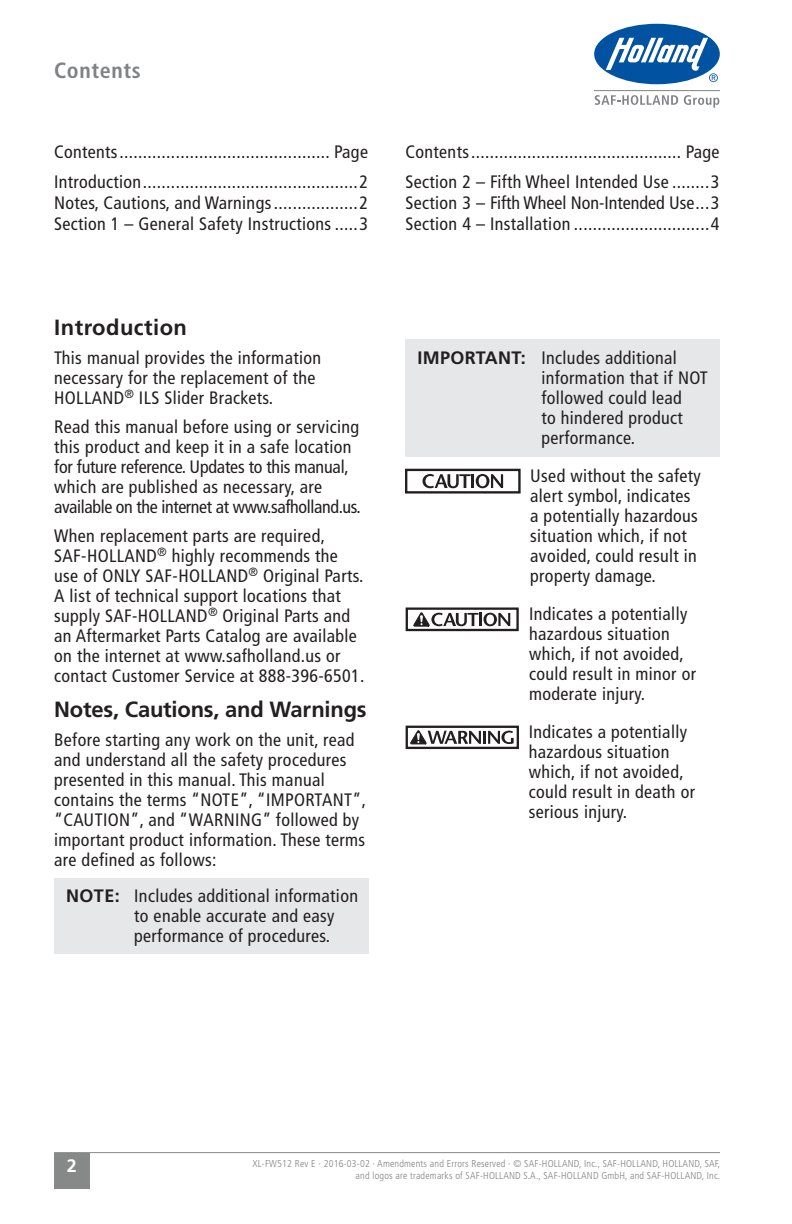
<style>
.page{position:relative;width:792px;height:1224px;background:#fff}
.page>*{position:absolute;margin:0;border:0;box-sizing:border-box;transform-origin:0 0}
._9_Section_Title{font:700 22px "Frutiger LT Std";letter-spacing:-.01em;color:#231f20}
._9_Section_Title-2{font:700 22px "Frutiger LT Std";letter-spacing:.02em;color:#231f20}
._7b_Primary_Page_Tit{font:700 condensed 22px "Frutiger LT Std";letter-spacing:.03em;color:#808285}
._10_Body_Copy{font:condensed 18px/20px "Frutiger LT Std";letter-spacing:.02em;color:#231f20}
._8_TOC_Copy{font:condensed 18px/21px "Frutiger LT Std";letter-spacing:.02em;color:#231f20}
._12_Important_Copy{font:condensed 18px/20px "Frutiger LT Std";letter-spacing:.02em;color:#231f20}
._11_Notes_Copy{font:condensed 18px/20px "Frutiger LT Std";letter-spacing:.02em;color:#231f20}
._2_Page_Number{font:700 18px "Frutiger LT Std";color:#fff}
._1_Footer_Doc_Number{font:300 condensed 10px/12px "Frutiger LT Std";letter-spacing:.02em;color:#808285;text-align:right}
.s1{font-weight:700;font-stretch:normal}
</style>
<div class="page">
<div style="left:54px;top:878px;width:315px;height:76px;background:#e6e7e9"></div>
<div style="left:405px;top:339px;width:315px;height:118px;background:#e6e7e9"></div>
<div style="left:405px;top:469px;width:116px;height:25px;border:2px solid #231f20"></div>
<svg style="left:423px;top:474px;width:80px;height:14px"></svg>
<div style="left:406px;top:607px;width:113px;height:24px;border:2px solid #231f20"></div>
<svg style="left:413px;top:612px;width:97px;height:15px"></svg>
<div style="left:406px;top:726px;width:113px;height:23px;border:2px solid #231f20"></div>
<svg style="left:410px;top:730px;width:104px;height:14px"></svg>
<div style="left:594px;top:24px;width:126px;height:60px;background:#0152a1;border-radius:50%"></div>
<svg style="left:606px;top:38px;width:112px;height:44px"></svg>
<svg style="left:595px;top:95px;width:83px;height:10px"></svg>
<svg style="left:684px;top:95px;width:35px;height:13px"></svg>
<hr style="left:594px;top:90px;width:126px;height:1px;background:#808285">
<div style="left:54px;top:1153px;width:36px;height:36px;background:#878888"></div>
<hr style="left:54px;top:1152px;width:666px;height:1px;background:#878888">
<p class="_7b_Primary_Page_Tit" style="left:54px;top:57px;width:88px">Contents</p>
<p class="_8_TOC_Copy" style="left:54px;top:141px;width:316px">Contents............................................. Page</p>
<p class="_8_TOC_Copy" style="left:54px;top:171px;width:316px">Introduction..............................................2</p>
<p class="_8_TOC_Copy" style="left:54px;top:192px;width:316px">Notes, Cautions, and Warnings..................2</p>
<p class="_8_TOC_Copy" style="left:54px;top:213px;width:316px">Section 1 – General Safety Instructions .....3</p>
<p class="_9_Section_Title-2" style="left:54px;top:314px;width:134px">Introduction</p>
<p class="_10_Body_Copy" style="left:54px;top:348px;width:268px">This manual provides the information necessary for the replacement of the<br>HOLLAND<sup>®</sup> ILS Slider Brackets.</p>
<p class="_10_Body_Copy" style="left:54px;top:417px;width:308px">Read this manual before using or servicing this product and keep it in a safe location for future reference. Updates to this manual, which are published as necessary, are available on the internet at www.safholland.us.</p>
<p class="_10_Body_Copy" style="left:54px;top:526px;width:312px">When replacement parts are required, SAF-HOLLAND<sup>®</sup> highly recommends the use of ONLY SAF-HOLLAND<sup>®</sup> Original Parts.<br>A list of technical support locations that supply SAF-HOLLAND<sup>®</sup> Original Parts and an Aftermarket Parts Catalog are available on the internet at www.safholland.us or contact Customer Service at 888-396-6501.</p>
<p class="_9_Section_Title" style="left:54px;top:697px;width:314px">Notes, Cautions, and Warnings</p>
<p class="_10_Body_Copy" style="left:54px;top:730px;width:314px">Before starting any work on the unit, read and understand all the safety procedures presented in this manual. This manual contains the terms “NOTE”, “IMPORTANT”, “CAUTION”, and “WARNING” followed by important product information. These terms are defined as follows:</p>
<p class="_11_Notes_Copy" style="left:134px;top:886px;width:225px;text-indent:-68px"><span class="s1">NOTE:</span> Includes additional information to enable accurate and easy performance of procedures.</p>
<p class="_8_TOC_Copy" style="left:405px;top:141px;width:316px">Contents............................................. Page</p>
<p class="_8_TOC_Copy" style="left:405px;top:171px;width:316px">Section 2 – Fifth Wheel Intended Use ........3<br>Section 3 – Fifth Wheel Non-Intended Use...3</p>
<p class="_8_TOC_Copy" style="left:405px;top:213px;width:316px">Section 4 – Installation .............................4</p>
<p class="_12_Important_Copy" style="left:541px;top:348px;width:168px;text-indent:-124px"><span class="s1">IMPORTANT:</span> Includes additional information that if NOT followed could lead<br>to hindered product performance.</p>
<p class="_10_Body_Copy" style="left:530px;top:466px;width:172px">Used without the safety alert symbol, indicates a potentially hazardous situation which, if not avoided, could result in property damage.</p>
<p class="_10_Body_Copy" style="left:529px;top:604px;width:168px">Indicates a potentially hazardous situation which, if not avoided, could result in minor or moderate injury.</p>
<p class="_10_Body_Copy" style="left:529px;top:722px;width:168px">Indicates a potentially hazardous situation which, if not avoided, could result in death or serious injury.</p>
<p class="_2_Page_Number" style="left:67px;top:1155px;width:12px">2</p>
<p class="_1_Footer_Doc_Number" style="left:252px;top:1157px;width:469px">XL-FW512 Rev E · 2016-03-02 · Amendments and Errors Reserved · © SAF-HOLLAND, Inc., SAF-HOLLAND, HOLLAND, SAF, and logos are trademarks of SAF-HOLLAND S.A., SAF-HOLLAND GmbH, and SAF-HOLLAND, Inc.</p>
</div>
